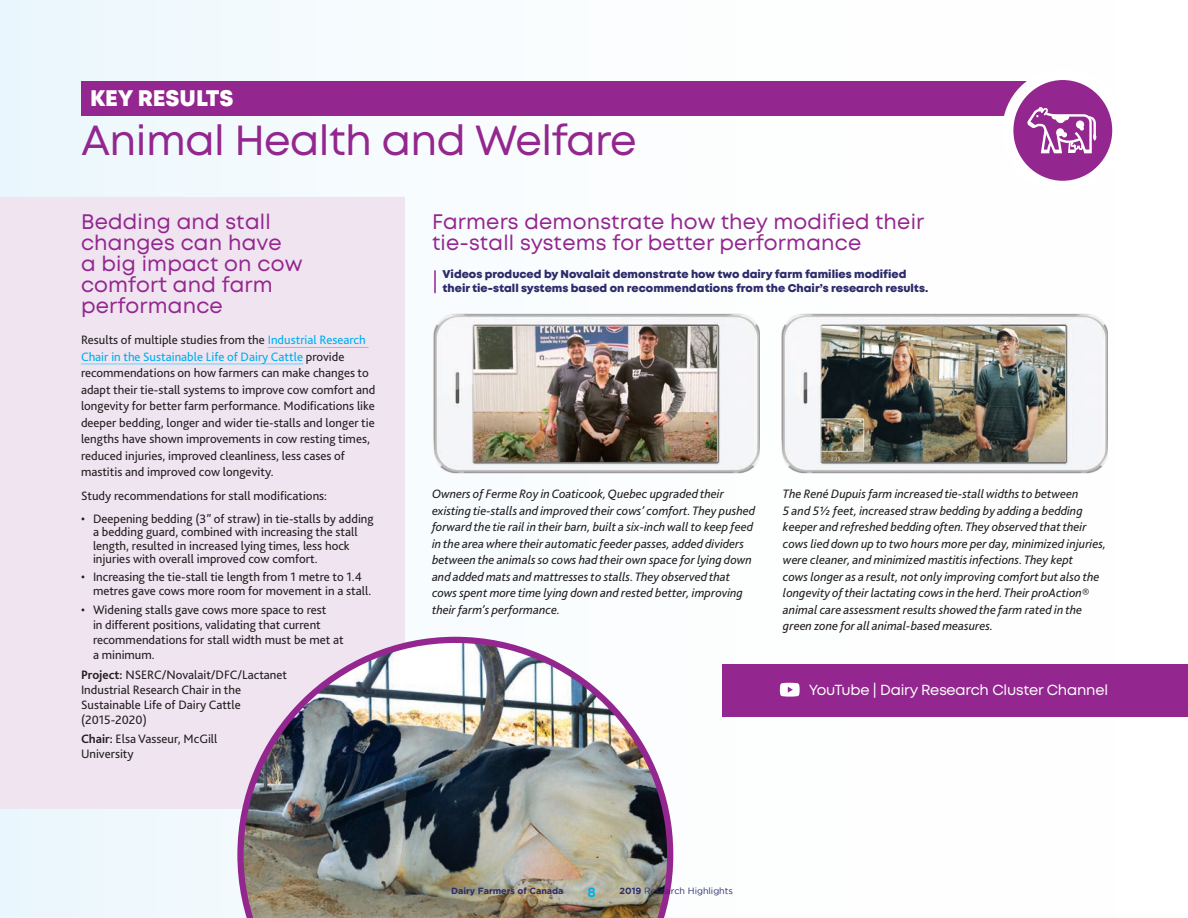
<style>
.page{position:relative;width:1188px;height:918px;background:#fff}
.page>*{position:absolute;margin:0;border:0;box-sizing:border-box;transform-origin:0 0}
.Titre_recherche{font:42px "Mont";letter-spacing:-.015em;color:#93268f}
.Titre_2_texte{font:800 22.5px "Mont";letter-spacing:-.005em;color:#fff}
.Titre_4_texte{font:21px/21px "Mont";letter-spacing:.01em;color:#93268f}
.nom_organisme{font:14.55px "Mont";letter-spacing:-.015em;color:#fff}
.t1{font:700 13.5px "Gotham";color:#00aeef}
.texte{font:12.75px/16.5px "Bliss 2";color:#231f20}
.texte-2{font:italic 12.75px/16.5px "Bliss 2";color:#231f20}
.liste-BULLETS{font:12.75px/15px "Bliss 2";color:#231f20}
.pres_ket_result{font:800 11.25px/13.5px "Mont";color:#2d2b6a}
.t2{font:9px "Gotham";color:#2d2b6a}
.t3{font:700 9px "Gotham";letter-spacing:-.005em;color:#2d2b6a}
.s1{color:#00aeef}
.s2{font-weight:700}
</style>
<div class="page">
<div style="left:0;top:0;width:1188px;height:918px;background:linear-gradient(to right,#eef8fd,#fff)"></div>
<div style="left:0;top:197px;width:405px;height:612px;background:#efe4f0"></div>
<div style="left:81px;top:81px;width:984px;height:34px;background:#93268f"></div>
<img style="left:237px;top:637px;width:436px;height:281px">
<hr style="left:268px;top:347px;width:101px;height:1px;background:#6bcff6">
<hr style="left:81px;top:364px;width:222px;height:1px;background:#6bcff6">
<svg style="left:1002px;top:69px;width:121px;height:123px"></svg>
<div style="left:1024px;top:88px;width:79px;height:81px;background:#93268f;border-radius:50%"></div>
<svg style="left:1025px;top:106px;width:72px;height:49px"></svg>
<hr style="left:434px;top:270px;width:2px;height:23px;background:#93268f">
<img style="left:415px;top:300px;width:345px;height:187px">
<img style="left:473px;top:326px;width:244px;height:136px">
<img style="left:763px;top:300px;width:345px;height:187px">
<img style="left:822px;top:326px;width:243px;height:136px">
<div style="left:722px;top:664px;width:466px;height:53px;background:#93268f"></div>
<svg style="left:780px;top:683px;width:20px;height:14px"></svg>
<p class="Titre_2_texte" style="left:90px;top:84px;width:145px">KEY RESULTS</p>
<p class="Titre_recherche" style="left:81px;top:114px;width:557px">Animal Health and Welfare</p>
<p class="Titre_4_texte" style="left:81px;top:211px;width:223px">Bedding and stall changes can have<br>a big impact on cow comfort and farm performance</p>
<p class="texte" style="left:81px;top:332px;width:296px">Results of multiple studies from the <span class="s1">Industrial Research Chair in the Sustainable Life of Dairy Cattle</span> provide recommendations on how farmers can make changes to adapt their tie-stall systems to improve cow comfort and longevity for better farm performance. Modifications like deeper bedding, longer and wider tie-stalls and longer tie lengths have shown improvements in cow resting times, reduced injuries, improved cleanliness, less cases of mastitis and improved cow longevity.</p>
<p class="texte" style="left:81px;top:488px;width:248px">Study recommendations for stall modifications:</p>
<p class="texte" style="left:93px;top:512px;width:282px;line-height:13.5px;text-indent:-12px">• Deepening bedding (3” of straw) in tie-stalls by adding a bedding guard, combined with increasing the stall length, resulted in increased lying times, less hock injuries with overall improved cow comfort.</p>
<p class="texte" style="left:93px;top:570px;width:280px;line-height:13.5px;text-indent:-12px">• Increasing the tie-stall tie length from 1 metre to 1.4 metres gave cows more room for movement in a stall.</p>
<p class="texte" style="left:93px;top:602px;width:252px;line-height:15px;text-indent:-12px">• Widening stalls gave cows more space to rest<br>in different positions, validating that current recommendations for stall width must be met at a minimum.</p>
<p class="liste-BULLETS" style="left:81px;top:667px;width:208px"><span class="s2">Project:</span> NSERC/Novalait/DFC/Lactanet<br>Industrial Research Chair in the<br>Sustainable Life of Dairy Cattle (2015-2020)</p>
<p class="liste-BULLETS" style="left:81px;top:731px;width:138px"><span class="s2">Chair:</span> Elsa Vasseur, McGill<br>University</p>
<p class="Titre_4_texte" style="left:432px;top:211px;width:494px">Farmers demonstrate how they modified their tie-stall systems for better performance</p>
<p class="pres_ket_result" style="left:442px;top:268px;width:487px">Videos produced by Novalait demonstrate how two dairy farm families modified their tie-stall systems based on recommendations from the Chair’s research results.</p>
<p class="texte-2" style="left:432px;top:485px;width:325px">Owners of Ferme Roy in Coaticook, Quebec upgraded their existing tie-stalls and improved their cows’ comfort. They pushed forward the tie rail in their barn, built a six-inch wall to keep feed in the area where their automatic feeder passes, added dividers between the animals so cows had their own space for lying down and added mats and mattresses to stalls. They observed that cows spent more time lying down and rested better, improving their farm’s performance.</p>
<p class="texte-2" style="left:783px;top:485px;width:325px">The René Dupuis farm increased tie-stall widths to between<br>5 and 5½ feet, increased straw bedding by adding a bedding keeper and refreshed bedding often. They observed that their cows lied down up to two hours more per day, minimized injuries, were cleaner, and minimized mastitis infections. They kept<br>cows longer as a result, not only improving comfort but also the longevity of their lactating cows in the herd. Their proAction® animal care assessment results showed the farm rated in the green zone for all animal-based measures.</p>
<p class="t3" style="left:451px;top:886px;width:114px">Dairy Farmers of Canada</p>
<p class="t1" style="left:587px;top:884px;width:10px">8</p>
<p class="t2" style="left:620px;top:886px;width:115px"><span class="s2">2019</span> Research Highlights</p>
<p class="nom_organisme" style="left:809px;top:681px;width:301px">YouTube | Dairy Research Cluster Channel</p>
</div>
